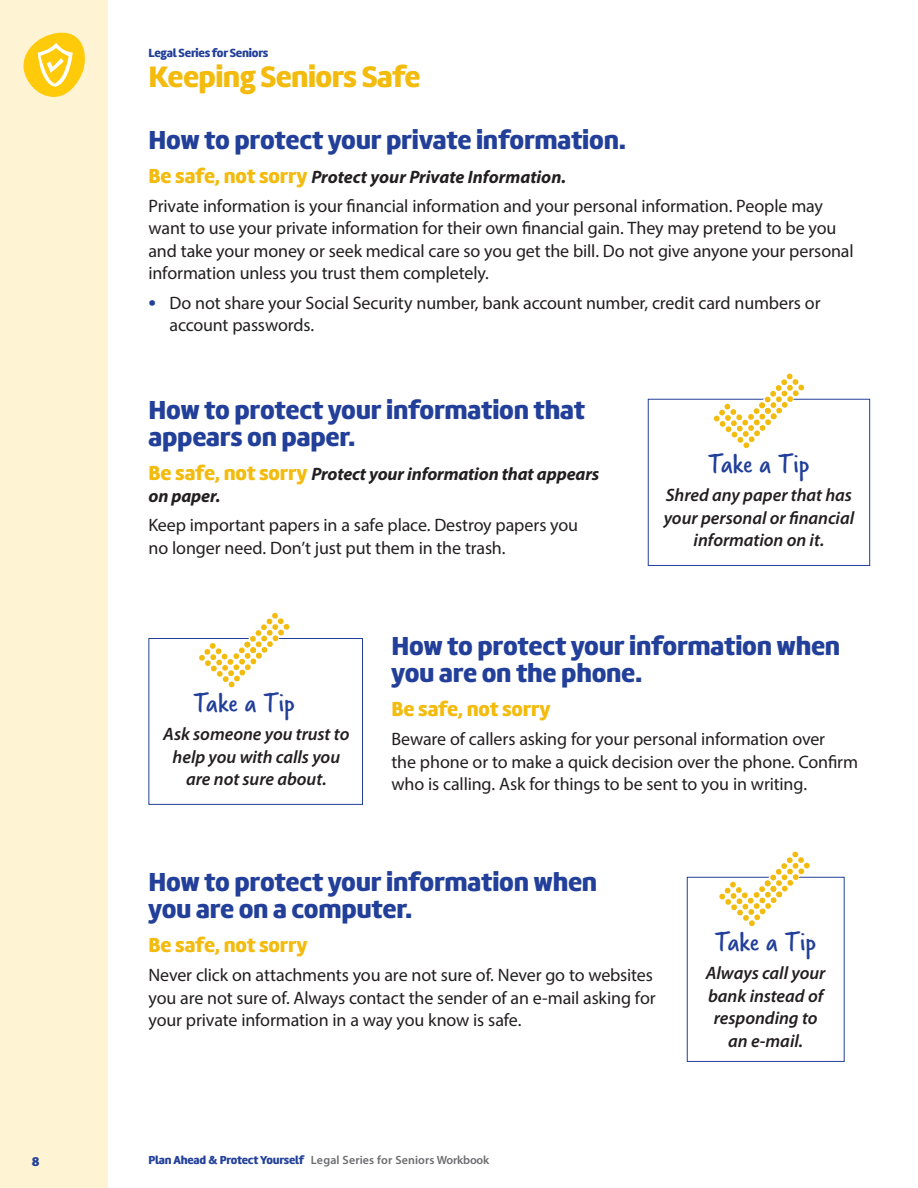
<style>
.page{position:relative;width:918px;height:1188px;background:#fff}
.page>*{position:absolute;margin:0;border:0;box-sizing:border-box;transform-origin:0 0}
.t1{font:900 30.6px "Marine";letter-spacing:-.02em;color:#f2bb0d}
.Before_paragraph{font:28.5px "Verveine";letter-spacing:-.01em;color:#223f99}
.Before_paragraph-2{font:900 27px/27px "Marine";letter-spacing:-.01em;color:#223f99}
.Before_paragraph-3{font:900 21px "Marine";letter-spacing:-.01em;color:#f2bb0d}
.Before_paragraph-4{font:18px/22.5px "Myriad Pro";letter-spacing:-.01em;color:#231f20}
.Before_paragraph-5{font:italic 600 18px/22.5px "Myriad Pro";letter-spacing:-.005em;color:#231f20;text-align:center}
.Before_paragraph-6{font:italic 700 18px/22.5px "Myriad Pro";letter-spacing:-.01em;color:#231f20}
.t2{font:900 13.5px "Myriad Pro";color:#223f99}
.t3{font:900 12.3px "Marine";letter-spacing:-.02em;color:#223f99}
.t4{font:600 12px "Myriad Pro";letter-spacing:.01em;color:#6c6d70}
.s1{font-family:"Marine";font-weight:900;font-style:normal;font-size:21px;color:#f2bb0d}
.s2{font-size:27px;color:#223f99}
.s3{font-family:"Marine";font-weight:900;color:#24419a}
</style>
<div class="page">
<div style="left:0;top:0;width:108px;height:1188px;background:#fef3d2"></div>
<svg style="left:23px;top:33px;width:62px;height:64px"></svg>
<div style="left:648px;top:399px;width:222px;height:167px;border:1px solid #223f99"></div>
<svg style="left:713px;top:373px;width:91px;height:75px"></svg>
<div style="left:148px;top:638px;width:215px;height:167px;border:1px solid #223f99"></div>
<svg style="left:199px;top:613px;width:91px;height:75px"></svg>
<div style="left:687px;top:877px;width:158px;height:185px;border:1px solid #223f99"></div>
<svg style="left:719px;top:851px;width:91px;height:75px"></svg>
<p class="t3" style="left:148px;top:45px;width:122px">Legal Series for Seniors</p>
<p class="t1" style="left:148px;top:57px;width:274px">Keeping Seniors Safe</p>
<p class="Before_paragraph-2" style="left:148px;top:126px;width:479px">How to protect your private information.</p>
<p class="Before_paragraph-6" style="left:148px;top:165px;width:419px"><span class="s1">Be safe, not sorry</span> Protect your Private Information.</p>
<p class="Before_paragraph-4" style="left:148px;top:194px;width:707px">Private information is your financial information and your personal information. People may want to use your private information for their own financial gain. They may pretend to be you and take your money or seek medical care so you get the bill. Do not give anyone your personal information unless you trust them completely.</p>
<p class="Before_paragraph-4" style="left:170px;top:291px;width:653px;text-indent:-21px"><span class="s2">•</span> Do not share your Social Security number, bank account number, credit card numbers or account passwords.</p>
<p class="Before_paragraph-2" style="left:148px;top:396px;width:438px">How to protect your information that appears on paper.</p>
<p class="Before_paragraph-6" style="left:148px;top:462px;width:452px"><span class="s1">Be safe, not sorry</span> Protect your information that appears on paper.</p>
<p class="Before_paragraph-4" style="left:148px;top:514px;width:431px">Keep important papers in a safe place. Destroy papers you no longer need. Don’t just put them in the trash.</p>
<p class="Before_paragraph" style="left:708px;top:444px;width:103px">Take a Tip</p>
<p class="Before_paragraph-5" style="left:664px;top:483px;width:192px">Shred any paper that has your personal or financial information on it.</p>
<p class="Before_paragraph" style="left:194px;top:683px;width:103px">Take a Tip</p>
<p class="Before_paragraph-5" style="left:163px;top:723px;width:188px">Ask someone you trust to help you with calls you are not sure about.</p>
<p class="Before_paragraph-2" style="left:392px;top:632px;width:450px">How to protect your information when you are on the phone.</p>
<p class="Before_paragraph-3" style="left:392px;top:695px;width:161px">Be safe, not sorry</p>
<p class="Before_paragraph-4" style="left:392px;top:728px;width:468px">Beware of callers asking for your personal information over<br>the phone or to make a quick decision over the phone. Confirm who is calling. Ask for things to be sent to you in writing.</p>
<p class="Before_paragraph-2" style="left:148px;top:869px;width:450px">How to protect your information when you are on a computer.</p>
<p class="Before_paragraph-3" style="left:148px;top:931px;width:161px">Be safe, not sorry</p>
<p class="Before_paragraph-4" style="left:148px;top:964px;width:509px">Never click on attachments you are not sure of. Never go to websites you are not sure of. Always contact the sender of an e-mail asking for your private information in a way you know is safe.</p>
<p class="t2" style="left:32px;top:1152px;width:9px">8</p>
<p class="t4" style="left:148px;top:1152px;width:342px"><span class="s3">Plan Ahead &amp; Protect Yourself</span> Legal Series for Seniors Workbook</p>
<p class="Before_paragraph" style="left:715px;top:922px;width:103px">Take a Tip</p>
<p class="Before_paragraph-5" style="left:706px;top:961px;width:121px">Always call your bank instead of responding to an e-mail.</p>
</div>
